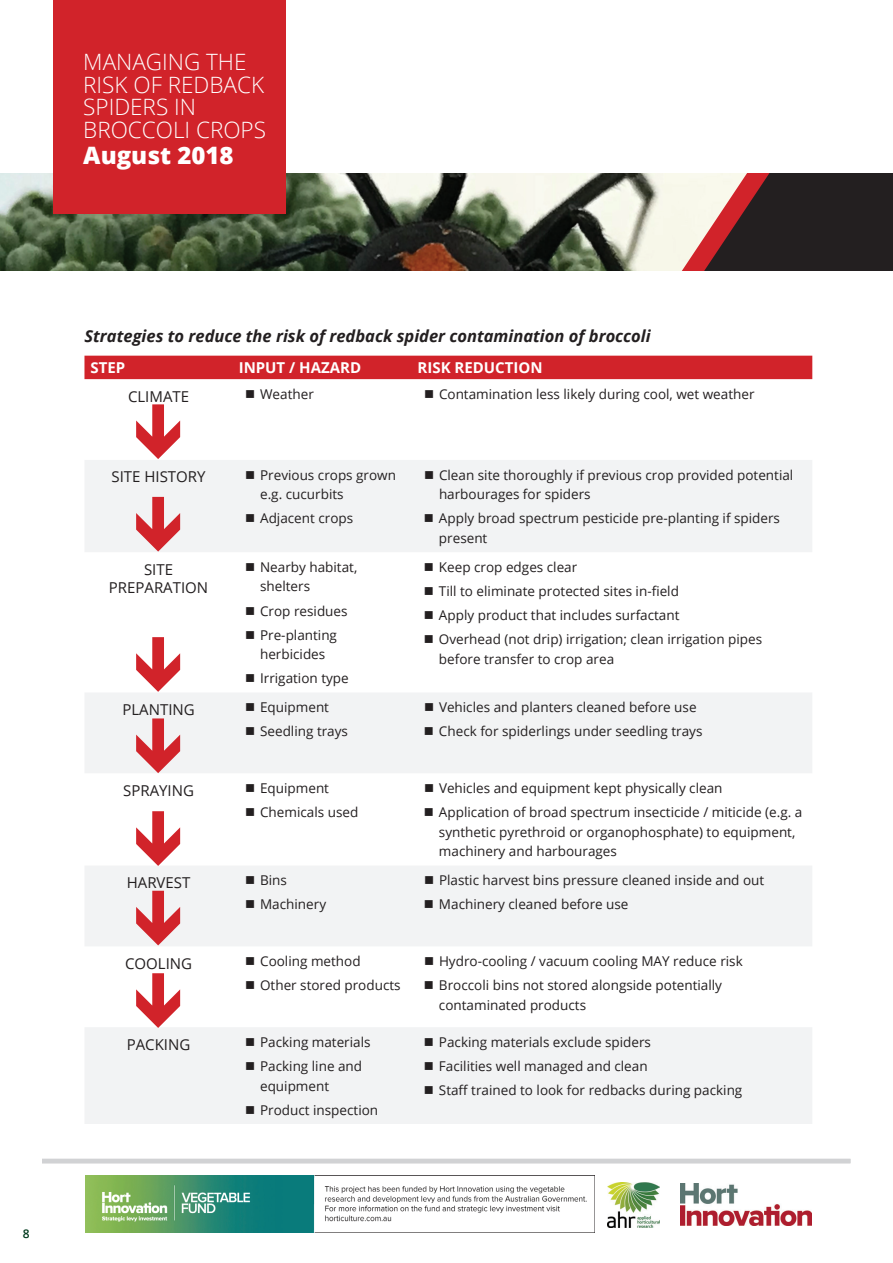
<style>
.page{position:relative;width:893px;height:1263px;background:#fff}
.page>*{position:absolute;margin:0;border:0;box-sizing:border-box;transform-origin:0 0}
.t1{font:800 24px "Open Sans";color:#fff}
.t2{font:300 22.5px/22.5px "Open Sans";color:#fff}
.t3{font:italic 700 16.5px "Open Sans";color:#231f20}
.t4{font:15px/18px "Open Sans";color:#231f20;text-align:center}
.t5{font:700 15px "Open Sans";color:#fff}
.t6{font:13.5px/24px "Open Sans";color:#231f20}
.t7{font:600 12px "Open Sans";color:#003a1d}
</style>
<div class="page">
<img style="left:0;top:173px;width:414px;height:98px">
<svg style="left:414px;top:173px;width:479px;height:98px;background:#5e5d54"></svg>
<svg style="left:645px;top:173px;width:139px;height:98px;background:#a68883"></svg>
<div style="left:53px;top:0;width:233px;height:214px;background:#d1232a"></div>
<img style="left:608px;top:1182px;width:51px;height:46px">
<img style="left:681px;top:1183px;width:130px;height:43px">
<div style="left:84px;top:356px;width:728px;height:23px;background:#d1232a"></div>
<svg style="left:85px;top:460px;width:727px;height:664px;fill:#f2f3f4"></svg>
<svg style="left:136px;top:404px;width:44px;height:55px"></svg>
<svg style="left:136px;top:497px;width:44px;height:55px"></svg>
<svg style="left:136px;top:637px;width:44px;height:55px"></svg>
<svg style="left:136px;top:718px;width:44px;height:55px"></svg>
<svg style="left:136px;top:811px;width:44px;height:55px"></svg>
<svg style="left:136px;top:891px;width:44px;height:54px"></svg>
<svg style="left:136px;top:973px;width:44px;height:55px"></svg>
<hr style="left:42px;top:1159px;width:808px;height:4px;background:#d1d2d4">
<img style="left:85px;top:1176px;width:502px;height:56px">
<svg style="left:246px;top:471px;width:8px;height:8px"></svg>
<svg style="left:246px;top:514px;width:8px;height:8px"></svg>
<svg style="left:425px;top:471px;width:8px;height:8px"></svg>
<svg style="left:425px;top:514px;width:8px;height:8px"></svg>
<svg style="left:246px;top:563px;width:8px;height:8px"></svg>
<svg style="left:246px;top:607px;width:8px;height:7px"></svg>
<svg style="left:246px;top:631px;width:8px;height:7px"></svg>
<svg style="left:246px;top:674px;width:8px;height:8px"></svg>
<svg style="left:425px;top:563px;width:8px;height:8px"></svg>
<svg style="left:425px;top:587px;width:8px;height:8px"></svg>
<svg style="left:425px;top:611px;width:8px;height:8px"></svg>
<svg style="left:425px;top:635px;width:8px;height:8px"></svg>
<svg style="left:246px;top:703px;width:8px;height:8px"></svg>
<svg style="left:246px;top:727px;width:8px;height:8px"></svg>
<svg style="left:425px;top:703px;width:8px;height:8px"></svg>
<svg style="left:425px;top:727px;width:8px;height:8px"></svg>
<svg style="left:246px;top:784px;width:8px;height:8px"></svg>
<svg style="left:246px;top:808px;width:8px;height:8px"></svg>
<svg style="left:425px;top:784px;width:8px;height:8px"></svg>
<svg style="left:425px;top:808px;width:8px;height:8px"></svg>
<svg style="left:246px;top:876px;width:8px;height:8px"></svg>
<svg style="left:246px;top:900px;width:8px;height:8px"></svg>
<svg style="left:425px;top:876px;width:8px;height:8px"></svg>
<svg style="left:425px;top:900px;width:8px;height:8px"></svg>
<svg style="left:246px;top:957px;width:8px;height:8px"></svg>
<svg style="left:246px;top:981px;width:8px;height:8px"></svg>
<svg style="left:425px;top:957px;width:8px;height:8px"></svg>
<svg style="left:425px;top:981px;width:8px;height:8px"></svg>
<svg style="left:246px;top:1038px;width:8px;height:8px"></svg>
<svg style="left:246px;top:1062px;width:8px;height:8px"></svg>
<svg style="left:246px;top:1105px;width:8px;height:8px"></svg>
<svg style="left:425px;top:1038px;width:8px;height:8px"></svg>
<svg style="left:425px;top:1062px;width:8px;height:8px"></svg>
<svg style="left:425px;top:1086px;width:8px;height:8px"></svg>
<h2 class="t2" style="left:83px;top:50px;width:184px">MANAGING THE<br>RISK OF REDBACK<br>SPIDERS IN<br>BROCCOLI CROPS</h2>
<h1 class="t1" style="left:83px;top:137px;width:152px">August 2018</h1>
<p class="t7" style="left:23px;top:1225px;width:8px">8</p>
<p class="t3" style="left:84px;top:324px;width:568px">Strategies to reduce the risk of redback spider contamination of broccoli</p>
<p class="t5" style="left:90px;top:357px;width:36px">STEP</p>
<p class="t5" style="left:239px;top:357px;width:124px">INPUT / HAZARD</p>
<p class="t5" style="left:418px;top:357px;width:127px">RISK REDUCTION</p>
<p class="t4" style="left:128px;top:387px;width:63px">CLIMATE</p>
<p class="t6" style="left:260px;top:382px;width:55px">Weather</p>
<p class="t6" style="left:439px;top:382px;width:317px">Contamination less likely during cool, wet weather</p>
<p class="t4" style="left:112px;top:468px;width:96px">SITE HISTORY</p>
<p class="t6" style="left:260px;top:465px;width:137px;line-height:19.5px">Previous crops grown e.g. cucurbits</p>
<p class="t6" style="left:260px;top:506px;width:95px">Adjacent crops</p>
<p class="t4" style="left:109px;top:560px;width:101px">SITE<br>PREPARATION</p>
<p class="t6" style="left:260px;top:557px;width:99px;line-height:19.5px">Nearby habitat, shelters</p>
<p class="t6" style="left:260px;top:598px;width:89px">Crop residues<br>Pre-planting</p>
<p class="t6" style="left:260px;top:642px;width:90px">herbicides<br>Irrigation type</p>
<p class="t6" style="left:439px;top:465px;width:356px;line-height:19.5px">Clean site thoroughly if previous crop provided potential harbourages for spiders</p>
<p class="t6" style="left:439px;top:508px;width:343px;line-height:19.5px">Apply broad spectrum pesticide pre-planting if spiders present</p>
<p class="t6" style="left:439px;top:555px;width:325px">Keep crop edges clear<br>Till to eliminate protected sites in-field<br>Apply product that includes surfactant<br>Overhead (not drip) irrigation; clean irrigation pipes</p>
<p class="t6" style="left:439px;top:646px;width:177px">before transfer to crop area</p>
<p class="t4" style="left:122px;top:700px;width:74px">PLANTING</p>
<p class="t6" style="left:260px;top:695px;width:89px">Equipment<br>Seedling trays</p>
<p class="t6" style="left:439px;top:695px;width:265px">Vehicles and planters cleaned before use<br>Check for spiderlings under seedling trays</p>
<p class="t4" style="left:123px;top:781px;width:72px">SPRAYING</p>
<p class="t6" style="left:260px;top:776px;width:100px">Equipment<br>Chemicals used</p>
<p class="t6" style="left:439px;top:776px;width:365px">Vehicles and equipment kept physically clean<br>Application of broad spectrum insecticide / miticide (e.g. a</p>
<p class="t6" style="left:439px;top:821px;width:358px;line-height:19.5px">synthetic pyrethroid or organophosphate) to equipment, machinery and harbourages</p>
<p class="t4" style="left:127px;top:873px;width:65px">HARVEST</p>
<p class="t6" style="left:260px;top:868px;width:68px">Bins<br>Machinery</p>
<p class="t6" style="left:439px;top:868px;width:327px">Plastic harvest bins pressure cleaned inside and out<br>Machinery cleaned before use</p>
<p class="t4" style="left:125px;top:954px;width:69px">COOLING</p>
<p class="t6" style="left:260px;top:949px;width:142px">Cooling method<br>Other stored products</p>
<p class="t6" style="left:439px;top:949px;width:305px">Hydro-cooling / vacuum cooling MAY reduce risk<br>Broccoli bins not stored alongside potentially</p>
<p class="t6" style="left:439px;top:992px;width:149px">contaminated products</p>
<p class="t4" style="left:127px;top:1035px;width:65px">PACKING</p>
<p class="t6" style="left:260px;top:1030px;width:112px">Packing materials<br>Packing line and</p>
<p class="t6" style="left:260px;top:1073px;width:120px">equipment<br>Product inspection</p>
<p class="t6" style="left:439px;top:1030px;width:305px">Packing materials exclude spiders<br>Facilities well managed and clean<br>Staff trained to look for redbacks during packing</p>
</div>
